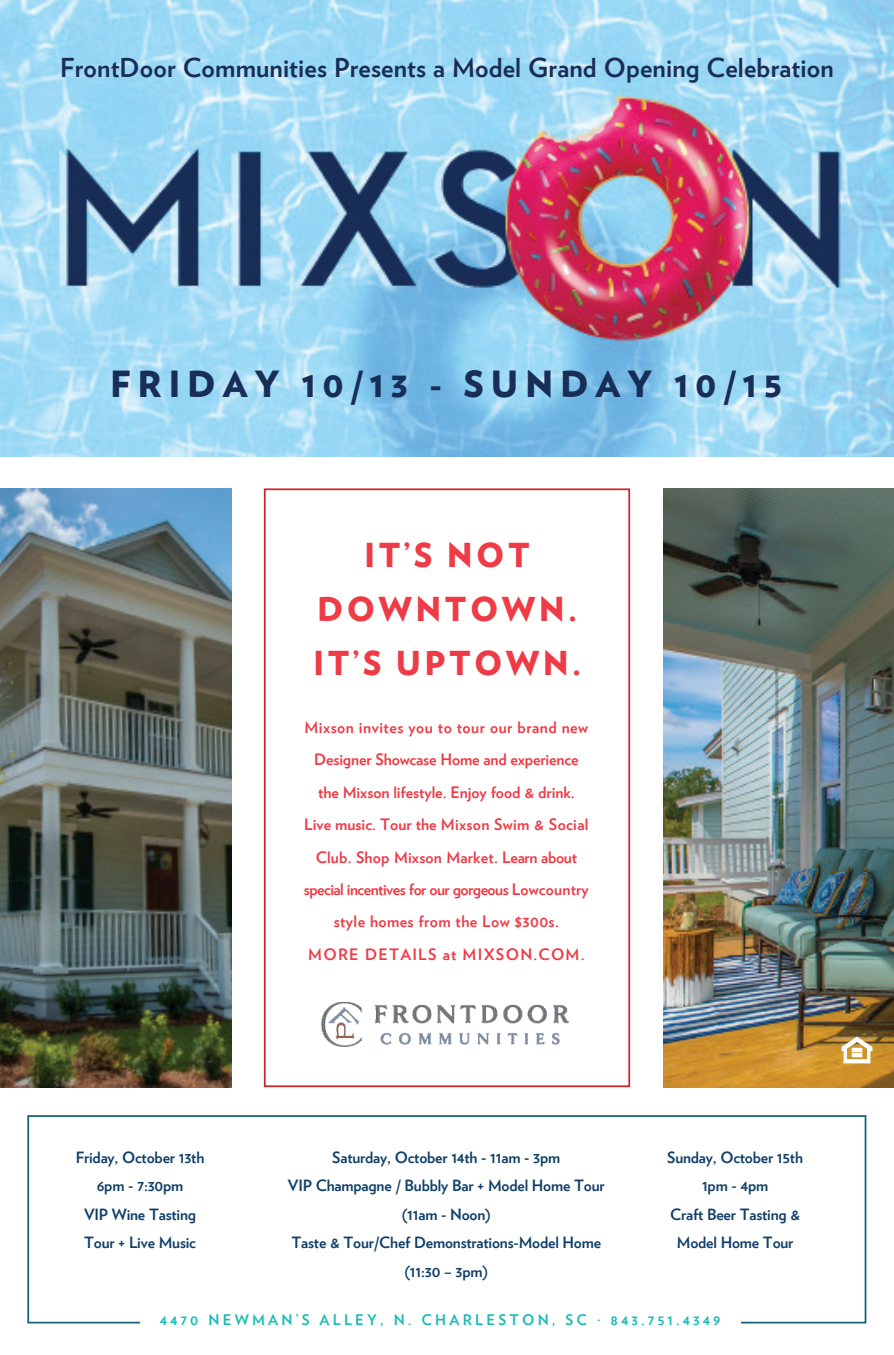
<style>
.page{position:relative;width:894px;height:1355px;background:#fff}
.page>*{position:absolute;margin:0;border:0;box-sizing:border-box;transform-origin:0 0}
.t1{font:900 36.05px "Verlag";letter-spacing:.185em;color:#182d57}
.t2{font:900 32.9px/54.1px "Verlag";letter-spacing:.1em;color:#ee3b46;text-align:center}
.t3{font:700 26.07px "Verlag";letter-spacing:.005em;color:#182d57}
.t4{font:700 15.75px/32.4px "Verlag";color:#ee3b46;text-align:center}
.t5{font:700 15.58px/28.5px "Verlag";letter-spacing:-.01em;color:#103f68;text-align:center}
.t6{font:700 14.7px "Verlag";letter-spacing:.22em;color:#15bbb8}
</style>
<div class="page">
<img style="left:0;top:0;width:893px;height:457px">
<img style="left:0;top:488px;width:231px;height:599px">
<img style="left:663px;top:488px;width:231px;height:599px">
<div style="left:27px;top:1115px;width:839px;height:208px;border:2px solid #136375"></div>
<div style="left:264px;top:488px;width:366px;height:599px;border:2px solid #d1232a"></div>
<div style="left:140px;top:1313px;width:600px;height:26px;background:#fff"></div>
<svg style="left:841px;top:1036px;width:31px;height:27px"></svg>
<img style="left:321px;top:1002px;width:249px;height:45px">
<h3 class="t3" style="left:60px;top:47px;width:775px">FrontDoor Communities Presents a Model Grand Opening Celebration</h3>
<h1 class="t1" style="left:110px;top:354px;width:673px">FRIDAY 10/13 - SUNDAY 10/15</h1>
<h2 class="t2" style="left:313px;top:526px;width:269px">IT’S NOT<br>DOWNTOWN.<br>IT’S UPTOWN.</h2>
<p class="t4" style="left:304px;top:710px;width:286px">Mixson invites you to tour our brand new Designer Showcase Home and experience the Mixson lifestyle. Enjoy food &amp; drink.<br>Live music. Tour the Mixson Swim &amp; Social Club. Shop Mixson Market. Learn about special incentives for our gorgeous Lowcountry style homes from the Low $300s.<br>MORE DETAILS at MIXSON.COM.</p>
<p class="t5" style="left:76px;top:1141px;width:130px">Friday, October 13th<br>6pm - 7:30pm<br>VIP Wine Tasting<br>Tour + Live Music</p>
<p class="t5" style="left:288px;top:1141px;width:318px">Saturday, October 14th - 11am - 3pm<br>VIP Champagne / Bubbly Bar + Model Home Tour (11am - Noon)<br>Taste &amp; Tour/Chef Demonstrations-Model Home (11:30 – 3pm)</p>
<p class="t5" style="left:667px;top:1141px;width:137px">Sunday, October 15th<br>1pm - 4pm<br>Craft Beer Tasting &amp;<br>Model Home Tour</p>
<p class="t6" style="left:160px;top:1308px;width:562px">4470 NEWMAN’S ALLEY, N. CHARLESTON, SC . 843.751.4349</p>
</div>
